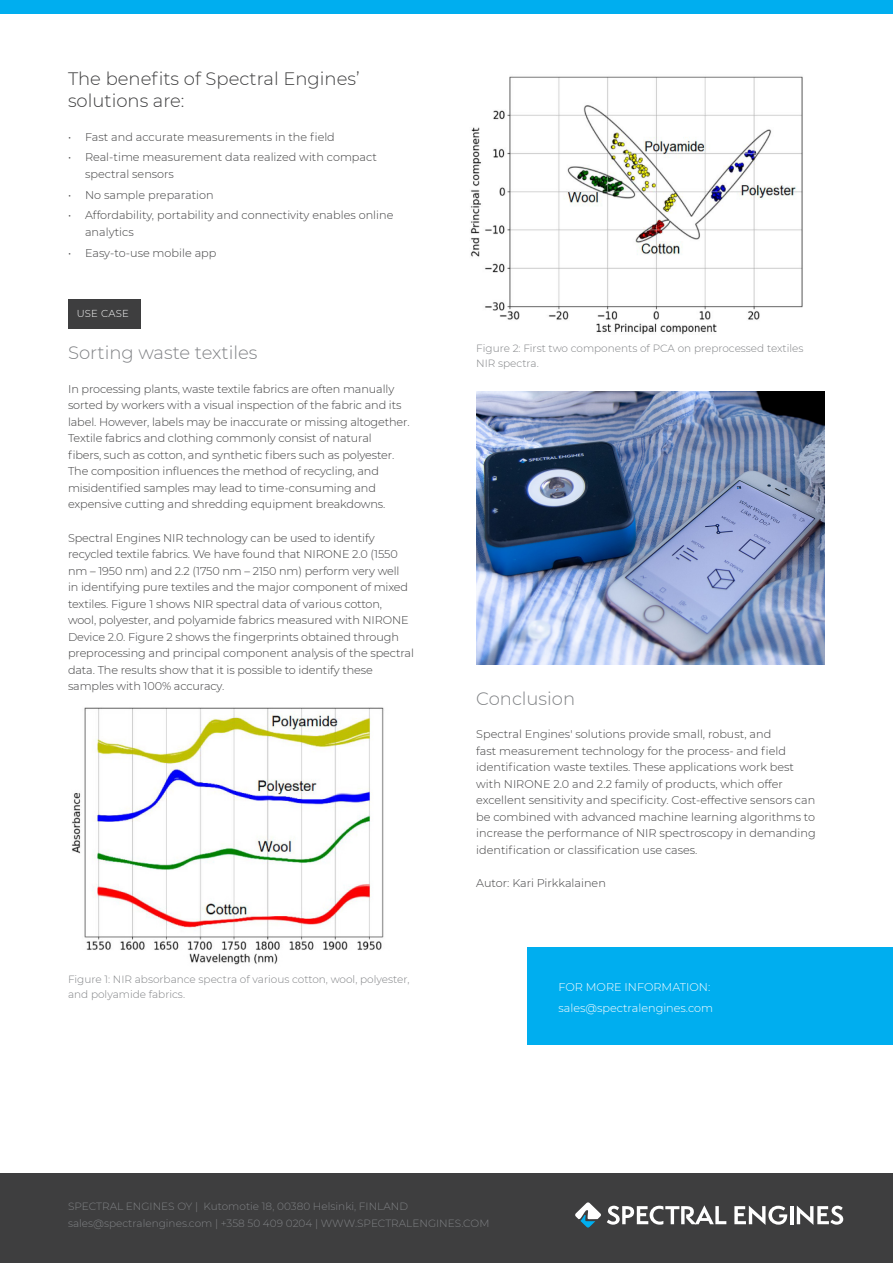
<style>
.page{position:relative;width:893px;height:1263px;background:#fff}
.page>*{position:absolute;margin:0;border:0;box-sizing:border-box;transform-origin:0 0}
.t1{font:300 18px/21.6px "Montserrat";color:#3e3e3f}
.Alaotsikko{font:300 18px "Montserrat";color:#808285}
.t2{font:300 11.25px/16.5px "Montserrat";letter-spacing:-.01em;color:#3e3e3f}
.t3{font:300 11.25px/21px "Montserrat";color:#fff}
.Kuvateksti{font:300 10.5px/15px "Montserrat";color:#808285}
.t4{font:300 10.05px "Montserrat";letter-spacing:.025em;color:#fff}
</style>
<div class="page">
<div style="left:527px;top:947px;width:366px;height:97px;background:#00aeef"></div>
<div style="left:0;top:1174px;width:893px;height:89px;background:#3e3e3f"></div>
<svg style="left:575px;top:1202px;width:26px;height:26px"></svg>
<svg style="left:734px;top:1205px;width:53px;height:20px"></svg>
<hr style="left:790px;top:1206px;width:3px;height:18px;background:#fff">
<svg style="left:797px;top:1205px;width:46px;height:20px"></svg>
<svg style="left:607px;top:1205px;width:119px;height:20px"></svg>
<div style="left:68px;top:299px;width:72px;height:30px;background:#3e3e3f"></div>
<div style="left:0;top:0;width:893px;height:14px;background:#00aeef"></div>
<img style="left:72px;top:707px;width:312px;height:258px">
<img style="left:470px;top:76px;width:333px;height:259px">
<img style="left:476px;top:391px;width:349px;height:273px">
<p class="t1" style="left:68px;top:68px;width:293px">The benefits of Spectral Engines’ solutions are:</p>
<p class="t2" style="left:68px;top:128px;width:268px">• Fast and accurate measurements in the field</p>
<p class="t2" style="left:85px;top:149px;width:293px;text-indent:-17px">• Real-time measurement data realized with compact spectral sensors</p>
<p class="t2" style="left:68px;top:186px;width:147px">• No sample preparation</p>
<p class="t2" style="left:85px;top:207px;width:310px;text-indent:-17px">• Affordability, portability and connectivity enables online analytics</p>
<p class="t2" style="left:68px;top:244px;width:150px">• Easy-to-use mobile app</p>
<p class="t4" style="left:77px;top:307px;width:54px">USE CASE</p>
<p class="Alaotsikko" style="left:68px;top:341px;width:191px">Sorting waste textiles</p>
<p class="t2" style="left:68px;top:380px;width:343px">In processing plants, waste textile fabrics are often manually sorted by workers with a visual inspection of the fabric and its label. However, labels may be inaccurate or missing altogether.<br>Textile fabrics and clothing commonly consist of natural<br>fibers, such as cotton, and synthetic fibers such as polyester.<br>The composition influences the method of recycling, and misidentified samples may lead to time-consuming and expensive cutting and shredding equipment breakdowns.</p>
<p class="t2" style="left:68px;top:529px;width:347px">Spectral Engines NIR technology can be used to identify recycled textile fabrics. We have found that NIRONE 2.0 (1550 nm – 1950 nm) and 2.2 (1750 nm – 2150 nm) perform very well<br>in identifying pure textiles and the major component of mixed textiles. Figure 1 shows NIR spectral data of various cotton,<br>wool, polyester, and polyamide fabrics measured with NIRONE Device 2.0. Figure 2 shows the fingerprints obtained through preprocessing and principal component analysis of the spectral data. The results show that it is possible to identify these samples with 100% accuracy.</p>
<p class="Kuvateksti" style="left:68px;top:971px;width:343px">Figure 1: NIR absorbance spectra of various cotton, wool, polyester, and polyamide fabrics.</p>
<p class="Kuvateksti" style="left:476px;top:341px;width:329px">Figure 2: First two components of PCA on preprocessed textiles<br>NIR spectra.</p>
<p class="Alaotsikko" style="left:476px;top:686px;width:100px">Conclusion</p>
<p class="t2" style="left:476px;top:726px;width:341px">Spectral Engines' solutions provide small, robust, and<br>fast measurement technology for the process- and field identification waste textiles. These applications work best with NIRONE 2.0 and 2.2 family of products, which offer excellent sensitivity and specificity. Cost-effective sensors can be combined with advanced machine learning algorithms to increase the performance of NIR spectroscopy in demanding identification or classification use cases.</p>
<p class="t2" style="left:476px;top:875px;width:131px">Autor: Kari Pirkkalainen</p>
<p class="t3" style="left:558px;top:976px;width:156px">FOR MORE INFORMATION: sales@spectralengines.com</p>
<p class="Kuvateksti" style="left:68px;top:1198px;width:423px;line-height:16.5px">SPECTRAL ENGINES OY | Kutomotie 18, 00380 Helsinki, FINLAND sales@spectralengines.com | +358 50 409 0204 | WWW.SPECTRALENGINES.COM</p>
</div>
